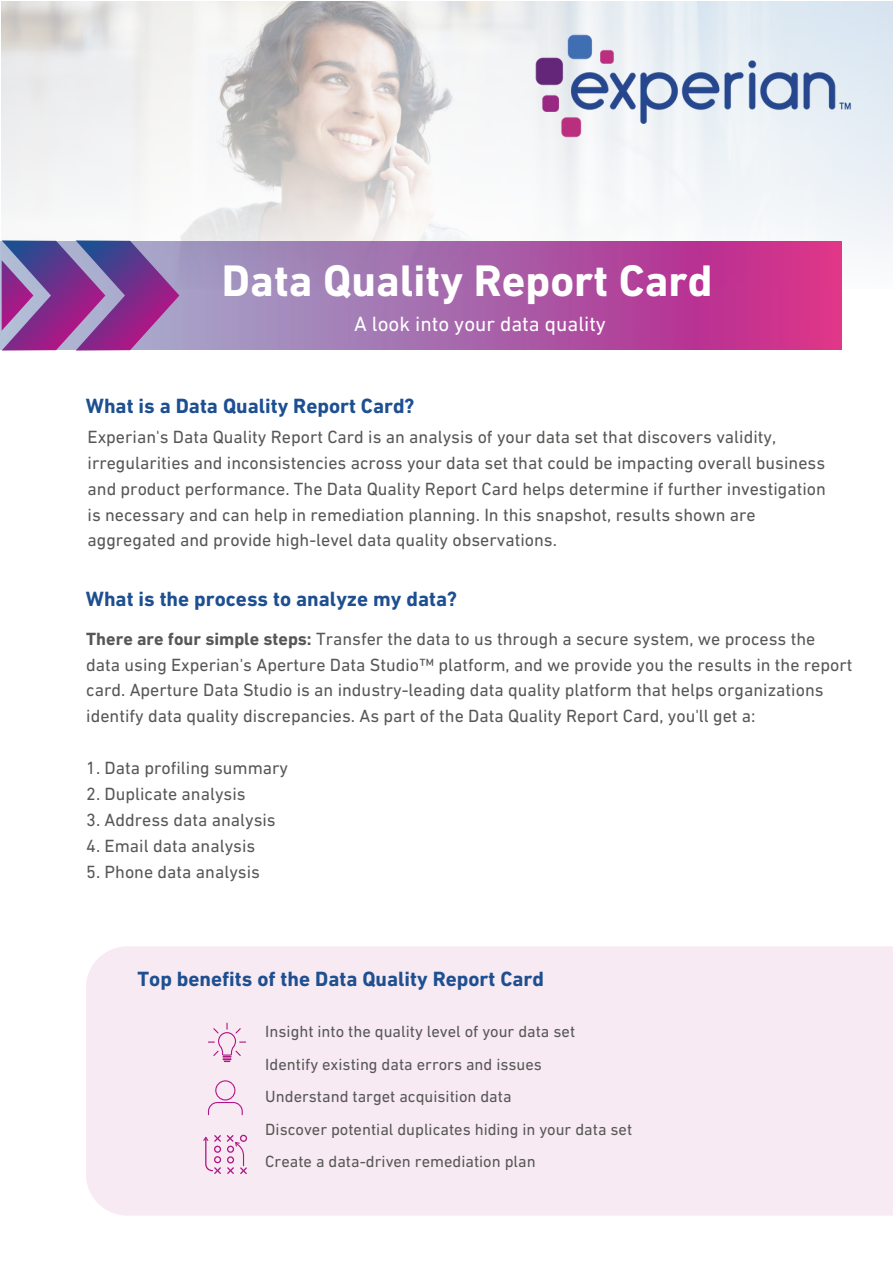
<style>
.page{position:relative;width:893px;height:1264px;background:#fff}
.page>*{position:absolute;margin:0;border:0;box-sizing:border-box;transform-origin:0 0}
.t1{font:700 45px "DIN Next LT Pro";color:#fff}
.t2{font:700 21px "DIN Next LT Pro";color:#1d4f91}
.t3{font:21px "DIN Next LT Pro";color:#fff}
.t4{font:18px/25.8px "DIN Next LT Pro";color:#575756}
.t5{font:16.5px "DIN Next LT Pro";color:#575756}
.s1{font-weight:700}
</style>
<div class="page">
<svg style="left:0;top:1px;width:892px;height:297px;fill:#f1f2f3"></svg>
<img style="left:497px;top:12px;width:376px;height:144px">
<svg style="left:0;top:242px;width:841px;height:107px;background:#b05ea6"></svg>
<svg style="left:2px;top:240px;width:177px;height:110px;background:#8a57a0"></svg>
<div style="left:86px;top:946px;width:806px;height:269px;background:#f8eaf2"></div>
<svg style="left:208px;top:1022px;width:38px;height:40px;background:#f0d3e6"></svg>
<svg style="left:208px;top:1080px;width:35px;height:35px"></svg>
<svg style="left:227px;top:1134px;width:20px;height:40px"></svg>
<svg style="left:203px;top:1134px;width:18px;height:39px"></svg>
<p class="t1" style="left:222px;top:262px;width:492px">Data Quality Report Card</p>
<p class="t3" style="left:354px;top:315px;width:253px">A look into your data quality</p>
<p class="t2" style="left:86px;top:397px;width:330px">What is a Data Quality Report Card?</p>
<p class="t4" style="left:88px;top:425px;width:739px">Experian's Data Quality Report Card is an analysis of your data set that discovers validity, irregularities and inconsistencies across your data set that could be impacting overall business and product performance. The Data Quality Report Card helps determine if further investigation is necessary and can help in remediation planning. In this snapshot, results shown are aggregated and provide high-level data quality observations.</p>
<p class="t2" style="left:86px;top:590px;width:373px">What is the process to analyze my data?</p>
<p class="t4" style="left:86px;top:627px;width:767px"><span class="s1">There are four simple steps:</span> Transfer the data to us through a secure system, we process the data using Experian's Aperture Data Studio™ platform, and we provide you the results in the report card. Aperture Data Studio is an industry-leading data quality platform that helps organizations identify data quality discrepancies. As part of the Data Quality Report Card, you'll get a:</p>
<p class="t4" style="left:86px;top:756px;width:203px">1. Data profiling summary</p>
<p class="t4" style="left:86px;top:782px;width:161px">2. Duplicate analysis</p>
<p class="t4" style="left:86px;top:808px;width:191px">3. Address data analysis</p>
<p class="t4" style="left:86px;top:834px;width:171px">4. Email data analysis</p>
<p class="t4" style="left:86px;top:860px;width:175px">5. Phone data analysis</p>
<p class="t2" style="left:138px;top:969px;width:408px">Top benefits of the Data Quality Report Card</p>
<p class="t5" style="left:265px;top:1024px;width:311px">Insight into the quality level of your data set</p>
<p class="t5" style="left:265px;top:1057px;width:278px">Identify existing data errors and issues</p>
<p class="t5" style="left:265px;top:1089px;width:248px">Understand target acquisition data</p>
<p class="t5" style="left:265px;top:1122px;width:368px">Discover potential duplicates hiding in your data set</p>
<p class="t5" style="left:265px;top:1154px;width:272px">Create a data-driven remediation plan</p>
</div>
